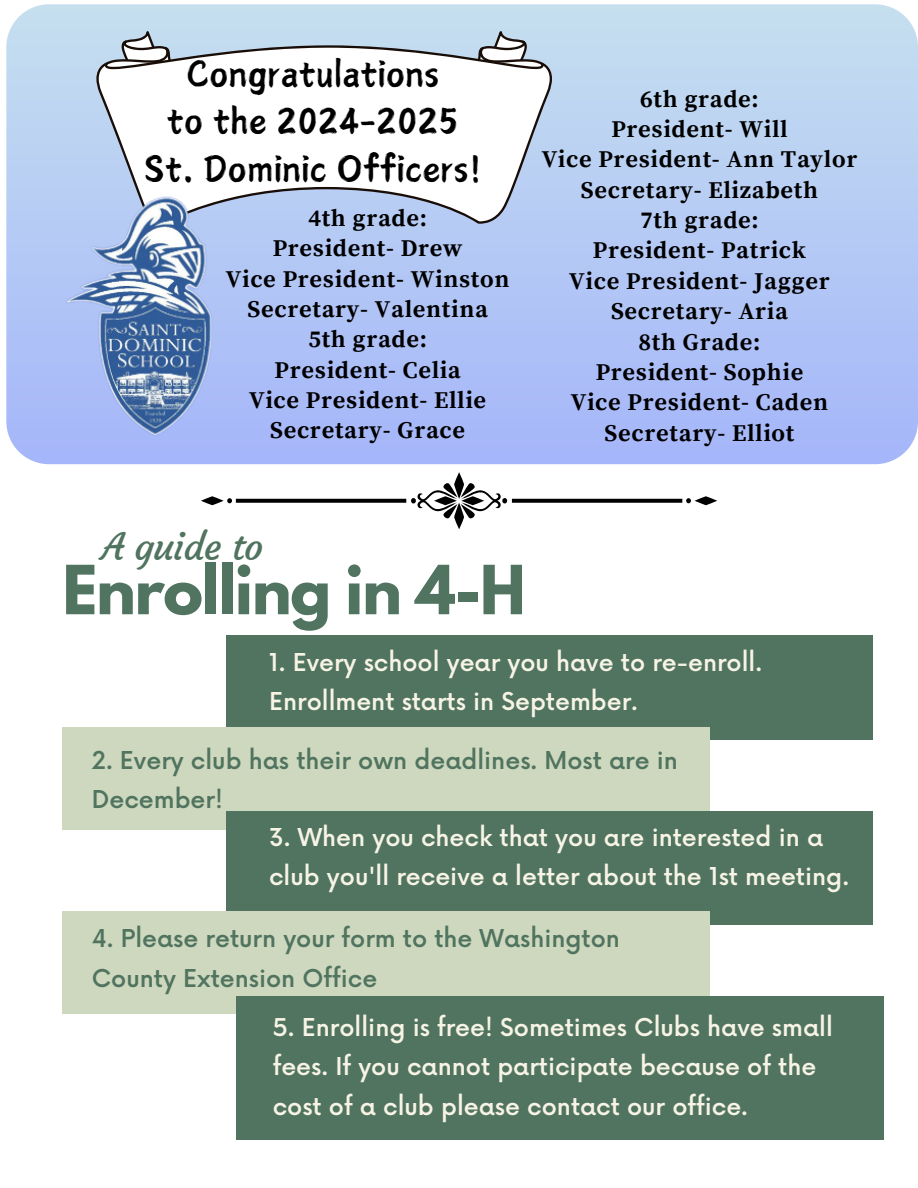
<style>
.page{position:relative;width:918px;height:1188px;background:#fff}
.page>*{position:absolute;margin:0;border:0;box-sizing:border-box;transform-origin:0 0}
.t1{font:700 60px "League Spartan";letter-spacing:-.02em;color:#50745f}
.t2{font:37.5px "Courgette";letter-spacing:-.02em;color:#50745f}
.t3{font:34.5px/47.2px "Canva Yi Cai Latin";letter-spacing:.03em;color:#000;text-align:center}
.t4{font:700 24px "Source Serif Pro";letter-spacing:.03em;color:#000}
.t5{font:500 24px/39.3px "Now";color:#f7f4e6}
.t6{font:500 24px/39.3px "Now";color:#50745f}
</style>
<div class="page">
<div style="left:226px;top:635px;width:647px;height:105px;background:#50745f"></div>
<div style="left:63px;top:727px;width:647px;height:102px;background:#ced8be"></div>
<div style="left:226px;top:812px;width:647px;height:113px;background:#50745f"></div>
<div style="left:63px;top:912px;width:647px;height:102px;background:#ced8be"></div>
<div style="left:236px;top:996px;width:647px;height:144px;background:#50745f"></div>
<svg style="left:695px;top:496px;width:22px;height:9px"></svg>
<svg style="left:201px;top:496px;width:23px;height:9px"></svg>
<svg style="left:227px;top:472px;width:464px;height:57px"></svg>
<svg style="left:6px;top:4px;width:911px;height:460px;background:#b4c8f4"></svg>
<svg style="left:89px;top:31px;width:90px;height:73px"></svg>
<svg style="left:469px;top:31px;width:90px;height:73px"></svg>
<div style="left:91px;top:46px;width:466px;height:179px;background:#bcd3f2"></div>
<svg style="left:96px;top:45px;width:456px;height:179px"></svg>
<img style="left:63px;top:183px;width:163px;height:262px">
<p class="t3" style="left:145px;top:50px;width:338px">Congratulations<br>to the 2024-2025<br>St. Dominic Officers!</p>
<p class="t4" style="left:308px;top:204px;width:120px">4th grade:</p>
<p class="t4" style="left:273px;top:234px;width:192px">President- Drew</p>
<p class="t4" style="left:226px;top:265px;width:285px">Vice President- Winston</p>
<p class="t4" style="left:248px;top:295px;width:242px">Secretary- Valentina</p>
<p class="t4" style="left:308px;top:325px;width:120px">5th grade:</p>
<p class="t4" style="left:275px;top:356px;width:188px">President- Celia</p>
<p class="t4" style="left:249px;top:386px;width:239px">Vice President- Ellie</p>
<p class="t4" style="left:270px;top:416px;width:197px">Secretary- Grace</p>
<p class="t4" style="left:640px;top:84px;width:120px">6th grade:</p>
<p class="t4" style="left:611px;top:115px;width:178px">President- Will</p>
<p class="t4" style="left:542px;top:145px;width:317px">Vice President- Ann Taylor</p>
<p class="t4" style="left:581px;top:176px;width:238px">Secretary- Elizabeth</p>
<p class="t4" style="left:640px;top:206px;width:120px">7th grade:</p>
<p class="t4" style="left:593px;top:236px;width:215px">President- Patrick</p>
<p class="t4" style="left:569px;top:267px;width:262px">Vice President- Jagger</p>
<p class="t4" style="left:611px;top:297px;width:178px">Secretary- Aria</p>
<h2 class="t4" style="left:639px;top:327px;width:123px">8th Grade:</h2>
<h1 class="t4" style="left:596px;top:358px;width:209px">President- Sophie</h1>
<p class="t4" style="left:571px;top:388px;width:259px">Vice President- Caden</p>
<p class="t4" style="left:605px;top:419px;width:191px">Secretary- Elliot</p>
<p class="t2" style="left:102px;top:524px;width:163px">A guide to</p>
<p class="t1" style="left:63px;top:560px;width:465px">Enrolling in 4-H</p>
<p class="t5" style="left:269px;top:644px;width:495px">1. Every school year you have to re-enroll.<br>Enrollment starts in September.</p>
<p class="t6" style="left:92px;top:742px;width:588px">2. Every club has their own deadlines. Most are in<br>December!</p>
<p class="t5" style="left:269px;top:819px;width:581px">3. When you check that you are interested in a club you'll receive a letter about the 1st meeting.</p>
<p class="t6" style="left:92px;top:921px;width:530px">4. Please return your form to the Washington<br>County Extension Office</p>
<p class="t5" style="left:273px;top:1009px;width:562px">5. Enrolling is free! Sometimes Clubs have small fees. If you cannot participate because of the cost of a club please contact our office.</p>
</div>
